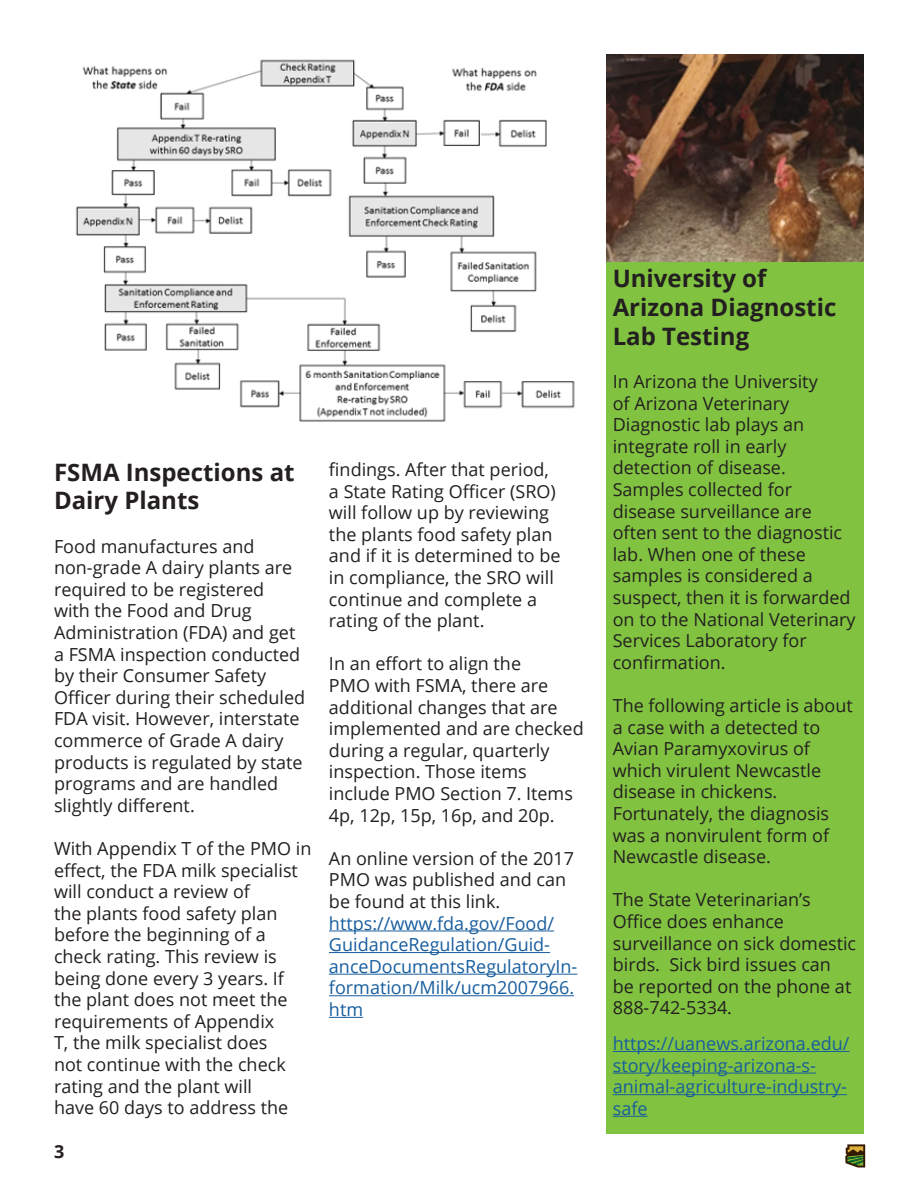
<style>
.page{position:relative;width:918px;height:1188px;background:#fff}
.page>*{position:absolute;margin:0;border:0;box-sizing:border-box;transform-origin:0 0}
.t1{font:700 24px/28.8px "Open Sans";color:#231f20}
.t2{font:18px/21.6px "Open Sans";color:#231f20}
.t3{font:18px/21.6px "Open Sans";color:#175d9e}
.t4{font:700 18px "Open Sans";color:#231f20}
</style>
<div class="page">
<div style="left:606px;top:261px;width:258px;height:873px;background:#81c340"></div>
<hr style="left:613px;top:1051px;width:237px;height:1px;background:#175d9e">
<hr style="left:613px;top:1073px;width:203px;height:1px;background:#175d9e">
<hr style="left:613px;top:1094px;width:234px;height:1px;background:#175d9e">
<hr style="left:613px;top:1116px;width:35px;height:1px;background:#175d9e">
<hr style="left:329px;top:931px;width:225px;height:1px;background:#175d9e">
<hr style="left:329px;top:952px;width:221px;height:1px;background:#175d9e">
<hr style="left:329px;top:974px;width:248px;height:1px;background:#175d9e">
<hr style="left:329px;top:995px;width:245px;height:1px;background:#175d9e">
<hr style="left:329px;top:1017px;width:34px;height:1px;background:#175d9e">
<img style="left:76px;top:59px;width:499px;height:363px">
<svg style="left:845px;top:1144px;width:20px;height:24px"></svg>
<img style="left:606px;top:54px;width:258px;height:207px">
<p class="t1" style="left:54px;top:457px;width:242px">FSMA Inspections at<br>Dairy Plants</p>
<p class="t2" style="left:54px;top:535px;width:253px">Food manufactures and non-grade A dairy plants are required to be registered<br>with the Food and Drug<br>Administration (FDA) and get a FSMA inspection conducted by their Consumer Safety<br>Officer during their scheduled<br>FDA visit. However, interstate commerce of Grade A dairy products is regulated by state programs and are handled slightly different.</p>
<p class="t2" style="left:54px;top:837px;width:259px">With Appendix T of the PMO in effect, the FDA milk specialist will conduct a review of<br>the plants food safety plan before the beginning of a check rating. This review is being done every 3 years. If the plant does not meet the requirements of Appendix<br>T, the milk specialist does<br>not continue with the check rating and the plant will<br>have 60 days to address the</p>
<p class="t4" style="left:54px;top:1139px;width:12px">3</p>
<p class="t2" style="left:329px;top:458px;width:233px">findings. After that period, a State Rating Officer (SRO) will follow up by reviewing the plants food safety plan and if it is determined to be in compliance, the SRO will continue and complete a rating of the plant.</p>
<p class="t2" style="left:329px;top:653px;width:256px">In an effort to align the<br>PMO with FSMA, there are additional changes that are implemented and are checked during a regular, quarterly inspection. Those items include PMO Section 7. Items<br>4p, 12p, 15p, 16p, and 20p.</p>
<p class="t2" style="left:329px;top:847px;width:247px">An online version of the 2017<br>PMO was published and can be found at this link.</p>
<p class="t3" style="left:329px;top:912px;width:250px">https://www.fda.gov/Food/<br>GuidanceRegulation/Guid&shy;anceDocumentsRegulatoryIn&shy;formation/Milk/ucm2007966. htm</p>
<p class="t1" style="left:613px;top:264px;width:225px">University of<br>Arizona Diagnostic<br>Lab Testing</p>
<p class="t2" style="left:613px;top:370px;width:244px">In Arizona the University<br>of Arizona Veterinary<br>Diagnostic lab plays an integrate roll in early detection of disease.<br>Samples collected for disease surveillance are often sent to the diagnostic lab. When one of these samples is considered a suspect, then it is forwarded on to the National Veterinary<br>Services Laboratory for confirmation.</p>
<p class="t2" style="left:613px;top:694px;width:242px">The following article is about a case with a detected to<br>Avian Paramyxovirus of which virulent Newcastle disease in chickens.<br>Fortunately, the diagnosis was a nonvirulent form of<br>Newcastle disease.</p>
<p class="t2" style="left:613px;top:889px;width:245px">The State Veterinarian’s<br>Office does enhance surveillance on sick domestic birds. Sick bird issues can be reported on the phone at<br>888-742-5334.</p>
<p class="t3" style="left:613px;top:1032px;width:238px">https://uanews.arizona.edu/ story/keeping-arizona-s&shy;animal-agriculture-industry&shy;safe</p>
</div>
